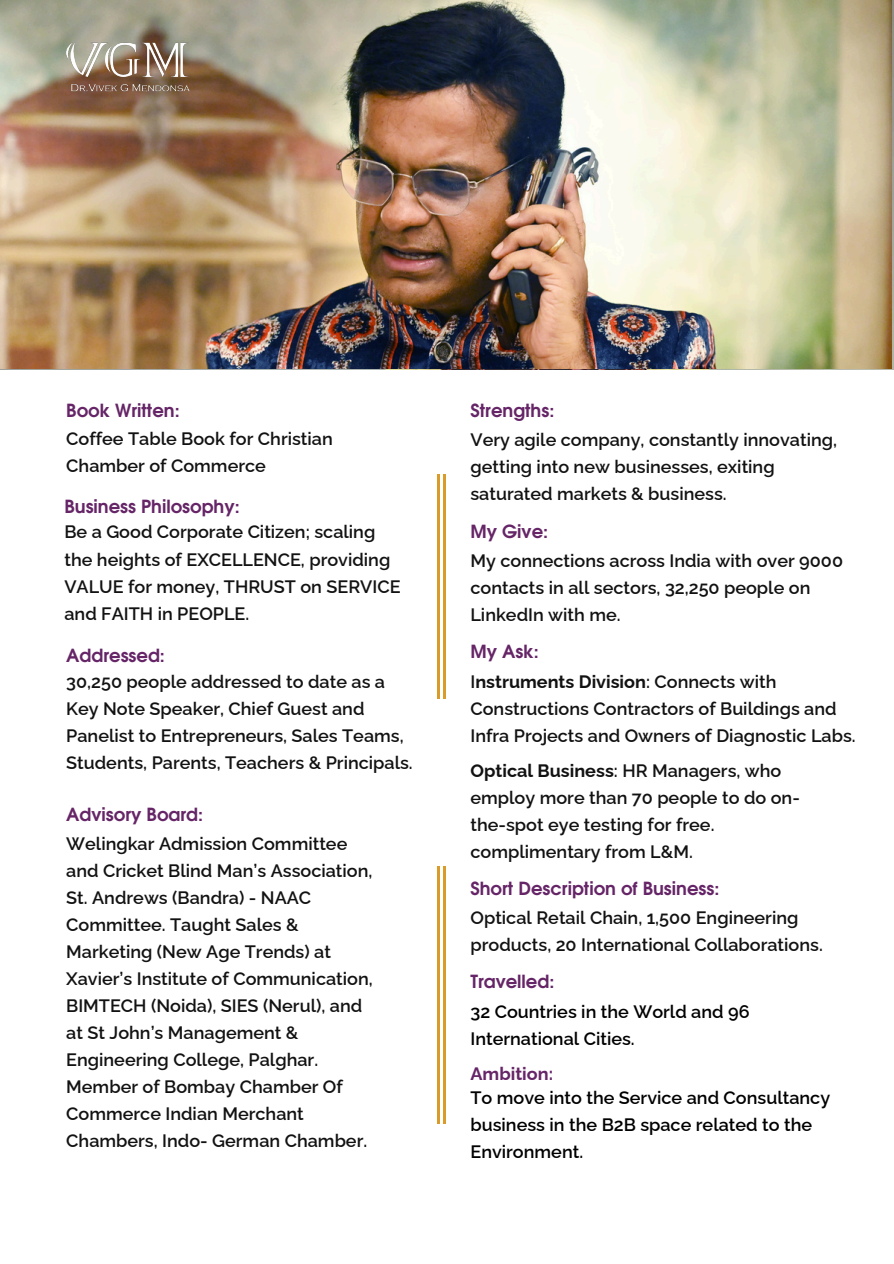
<style>
.page{position:relative;width:894px;height:1264px;background:#fff}
.page>*{position:absolute;margin:0;border:0;box-sizing:border-box;transform-origin:0 0}
.t1{font:600 18px/27px "Raleway";color:#121212}
.t2{font:600 18px/27px "Raleway";color:#000}
.t3{font:700 18px "Te X Gyre Adventor";color:#652567}
.t4{font:700 18px "Raleway";color:#652567}
.s1{font-weight:700}
</style>
<div class="page">
<img style="left:0;top:0;width:891px;height:369px">
<img style="left:59px;top:35px;width:138px;height:64px">
<hr style="left:443px;top:474px;width:2px;height:224px;background:#db9b29">
<hr style="left:438px;top:474px;width:1px;height:224px;background:#db9b29">
<hr style="left:443px;top:866px;width:2px;height:257px;background:#db9b29">
<hr style="left:438px;top:866px;width:1px;height:257px;background:#db9b29">
<p class="t3" style="left:66px;top:395px;width:115px">Book Written:</p>
<h1 class="t1" style="left:66px;top:425px;width:268px">Coffee Table Book for Christian<br>Chamber of Commerce</h1>
<h1 class="t3" style="left:64px;top:490px;width:177px">Business Philosophy:</h1>
<h1 class="t1" style="left:64px;top:518px;width:337px">Be a Good Corporate Citizen; scaling the heights of EXCELLENCE, providing<br>VALUE for money, THRUST on SERVICE and FAITH in PEOPLE.</h1>
<h1 class="t3" style="left:66px;top:640px;width:100px">Addressed:</h1>
<p class="t1" style="left:66px;top:668px;width:348px">30,250 people addressed to date as a Key Note Speaker, Chief Guest and Panelist to Entrepreneurs, Sales Teams, Students, Parents, Teachers &amp; Principals.</p>
<h1 class="t3" style="left:66px;top:799px;width:138px">Advisory Board:</h1>
<p class="t1" style="left:66px;top:830px;width:308px">Welingkar Admission Committee and Cricket Blind Man’s Association,<br>St. Andrews (Bandra) - NAAC<br>Committee. Taught Sales &amp;<br>Marketing (New Age Trends) at<br>Xavier’s Institute of Communication,<br>BIMTECH (Noida), SIES (Nerul), and at St John’s Management &amp;<br>Engineering College, Palghar.<br>Member of Bombay Chamber Of<br>Commerce Indian Merchant<br>Chambers, Indo- German Chamber.</p>
<h1 class="t3" style="left:470px;top:395px;width:85px">Strengths:</h1>
<h1 class="t1" style="left:470px;top:426px;width:368px">Very agile company, constantly innovating, getting into new businesses, exiting saturated markets &amp; business.</h1>
<h1 class="t3" style="left:470px;top:515px;width:79px">My Give:</h1>
<h1 class="t1" style="left:470px;top:547px;width:374px">My connections across India with over 9000 contacts in all sectors, 32,250 people on<br>LinkedIn with me.</h1>
<h1 class="t3" style="left:470px;top:636px;width:70px">My Ask:</h1>
<h1 class="t1" style="left:470px;top:667px;width:386px">I<span class="s1">nstruments Division</span>: Connects with<br>Constructions Contractors of Buildings and<br>Infra Projects and Owners of Diagnostic Labs.</h1>
<h1 class="t1" style="left:470px;top:756px;width:331px"><span class="s1">Optical Business</span>: HR Managers, who employ more than 70 people to do on&shy;the-spot eye testing for free. complimentary from L&amp;M.</h1>
<h1 class="t3" style="left:470px;top:872px;width:250px">Short Description of Business:</h1>
<h1 class="t1" style="left:470px;top:904px;width:354px">Optical Retail Chain, 1,500 Engineering products, 20 International Collaborations.</h1>
<h1 class="t3" style="left:470px;top:966px;width:85px">Travelled:</h1>
<h1 class="t2" style="left:470px;top:997px;width:280px">32 Countries in the World and 96<br>International Cities.</h1>
<h1 class="t4" style="left:470px;top:1062px;width:84px">Ambition:</h1>
<h1 class="t2" style="left:470px;top:1084px;width:361px">To move into the Service and Consultancy business in the B2B space related to the<br>Environment.</h1>
</div>
